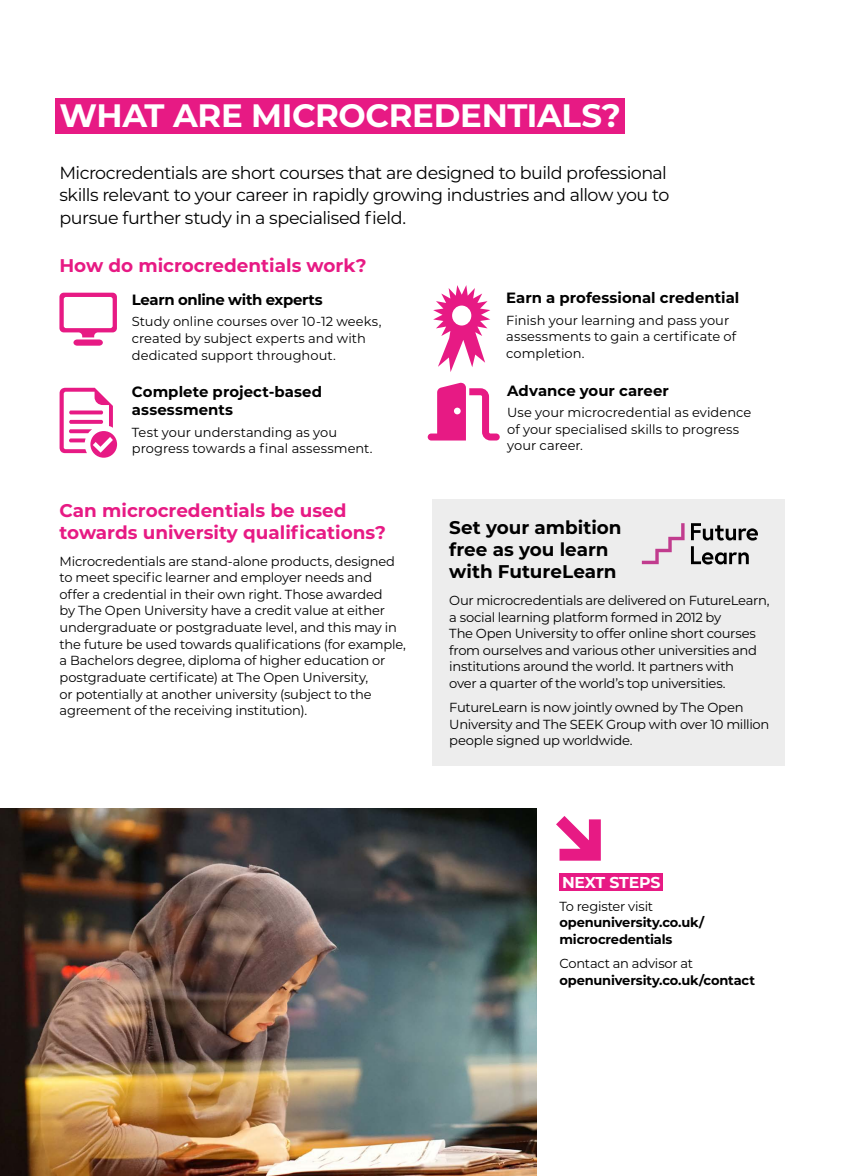
<style>
.page{position:relative;width:844px;height:1176px;background:#fff}
.page>*{position:absolute;margin:0;border:0;box-sizing:border-box;transform-origin:0 0}
.PAGE_TITLE_ORANGE_HI{font:700 32.38px "Montserrat";letter-spacing:-.01em;color:#fff}
.SUBHEAD_Orange_10_5{font:700 18.38px/22.1px "Montserrat";color:#e71a84}
.SUBHEAD_Black_10_5{font:700 18.38px/22.1px "Montserrat";color:#000}
.INTRO{font:17.5px/22.8px "Montserrat";letter-spacing:-.03em;color:#000}
.CTA_Title{font:700 15.75px "Montserrat";letter-spacing:-.01em;color:#fff}
.SUBHEAD_8_5pt_nospac{font:700 14.88px/17.8px "Montserrat";color:#000}
.SUBHEAD_8_5pt_nospac-2{font:700 14.88px "Montserrat";letter-spacing:-.025em;color:#000}
.BODY_7_5_10_3{font:13.12px/16.6px "Montserrat";letter-spacing:-.015em;color:#000}
.BODY_7_5_10_3-2{font:13.12px/16.6px "Montserrat";letter-spacing:.005em;color:#000}
.BODY_7_5_10_3-3{font:700 13.12px/16.6px "Montserrat";letter-spacing:-.01em;color:#000}
.s1{font-weight:400}
</style>
<div class="page">
<img style="left:0;top:809px;width:536px;height:367px">
<div style="left:559px;top:873px;width:104px;height:18px;background:#e71a84"></div>
<svg style="left:556px;top:816px;width:44px;height:44px"></svg>
<div style="left:432px;top:499px;width:352px;height:267px;background:#ededed"></div>
<div style="left:56px;top:98px;width:569px;height:35px;background:#e71a84"></div>
<svg style="left:691px;top:523px;width:66px;height:17px"></svg>
<svg style="left:691px;top:546px;width:57px;height:18px"></svg>
<svg style="left:641px;top:523px;width:43px;height:41px"></svg>
<svg style="left:59px;top:293px;width:58px;height:53px"></svg>
<svg style="left:433px;top:285px;width:57px;height:87px"></svg>
<svg style="left:427px;top:382px;width:72px;height:58px"></svg>
<svg style="left:60px;top:388px;width:57px;height:70px"></svg>
<p class="PAGE_TITLE_ORANGE_HI" style="left:60px;top:92px;width:562px">WHAT ARE MICROCREDENTIALS?</p>
<p class="INTRO" style="left:59px;top:160px;width:611px">Microcredentials are short courses that are designed to build professional skills relevant to your career in rapidly growing industries and allow you to pursue further study in a specialised field.</p>
<p class="SUBHEAD_Orange_10_5" style="left:59px;top:253px;width:309px">How do microcredentials work?</p>
<p class="SUBHEAD_8_5pt_nospac-2" style="left:132px;top:289px;width:192px">Learn online with experts</p>
<p class="BODY_7_5_10_3-2" style="left:132px;top:313px;width:251px">Study online courses over 10-12 weeks, created by subject experts and with dedicated support throughout.</p>
<p class="SUBHEAD_8_5pt_nospac" style="left:132px;top:382px;width:191px">Complete project-based assessments</p>
<p class="BODY_7_5_10_3-2" style="left:132px;top:423px;width:242px">Test your understanding as you progress towards a final assessment.</p>
<p class="SUBHEAD_Orange_10_5" style="left:60px;top:498px;width:328px">Can microcredentials be used towards university qualifications?</p>
<p class="BODY_7_5_10_3" style="left:60px;top:552px;width:348px">Microcredentials are stand-alone products, designed to meet specific learner and employer needs and<br>offer a credential in their own right. Those awarded<br>by The Open University have a credit value at either undergraduate or postgraduate level, and this may in the future be used towards qualifications (for example, a Bachelors degree, diploma of higher education or postgraduate certificate) at The Open University,<br>or potentially at another university (subject to the agreement of the receiving institution).</p>
<p class="SUBHEAD_8_5pt_nospac" style="left:506px;top:288px;width:234px">Earn a professional credential</p>
<p class="BODY_7_5_10_3" style="left:506px;top:311px;width:231px">Finish your learning and pass your assessments to gain a certificate of completion.</p>
<p class="SUBHEAD_8_5pt_nospac" style="left:507px;top:381px;width:163px">Advance your career</p>
<p class="BODY_7_5_10_3" style="left:507px;top:404px;width:246px">Use your microcredential as evidence of your specialised skills to progress your career.</p>
<p class="SUBHEAD_Black_10_5" style="left:449px;top:516px;width:174px">Set your ambition free as you learn with FutureLearn</p>
<p class="BODY_7_5_10_3" style="left:449px;top:591px;width:321px">Our microcredentials are delivered on FutureLearn, a social learning platform formed in 2012 by<br>The Open University to offer online short courses from ourselves and various other universities and institutions around the world. It partners with<br>over a quarter of the world’s top universities.</p>
<p class="BODY_7_5_10_3" style="left:449px;top:699px;width:321px">FutureLearn is now jointly owned by The Open<br>University and The SEEK Group with over 10 million people signed up worldwide.</p>
<p class="CTA_Title" style="left:562px;top:871px;width:100px">NEXT STEPS</p>
<p class="BODY_7_5_10_3-3" style="left:559px;top:897px;width:146px"><span class="s1">To register visit </span>openuniversity.co.uk/ microcredentials</p>
<p class="BODY_7_5_10_3-3" style="left:559px;top:954px;width:197px"><span class="s1">Contact an advisor at </span>openuniversity.co.uk/contact</p>
</div>
